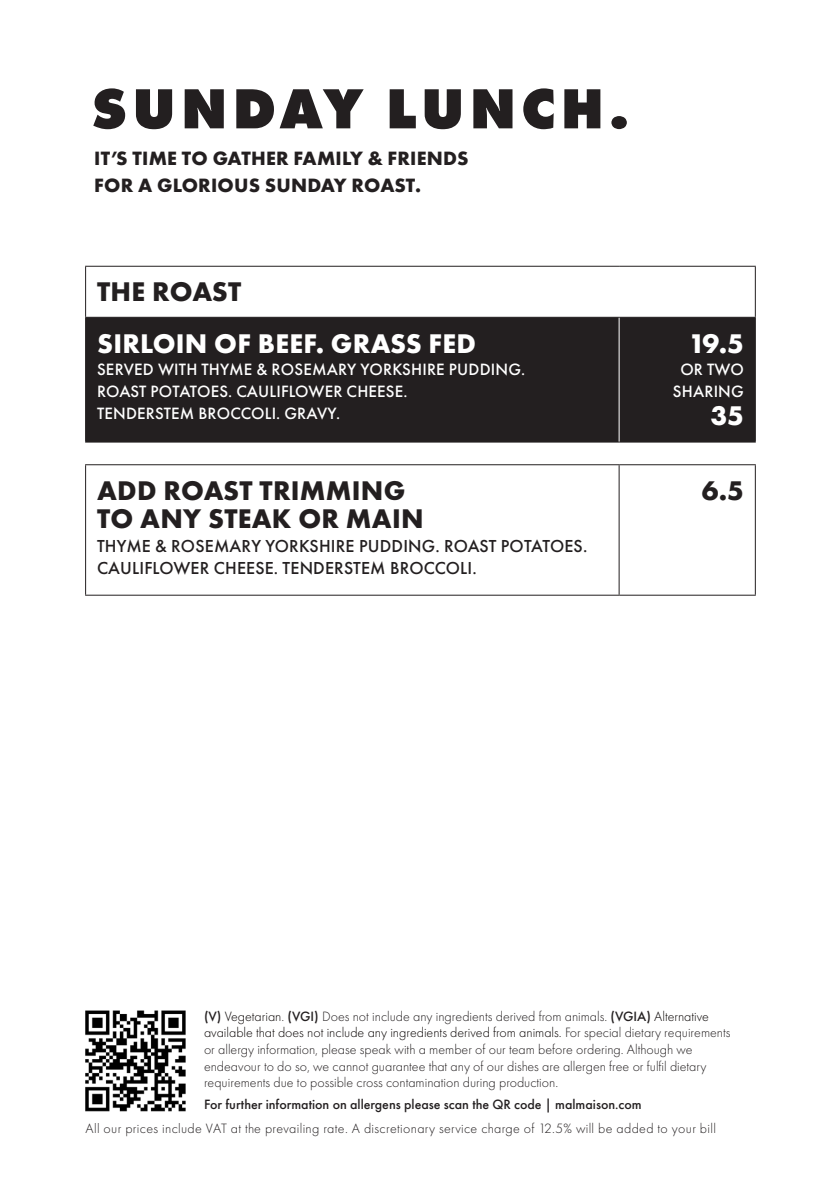
<style>
.page{position:relative;width:840px;height:1191px;background:#fff}
.page>*{position:absolute;margin:0;border:0;box-sizing:border-box;transform-origin:0 0}
.t1{font:800 58.6px "Futura PT";letter-spacing:.08em;color:#231f20}
.t2{font:700 28px/28px "Futura PT";letter-spacing:.01em;color:#231f20}
.t3{font:700 28px "Futura PT";letter-spacing:.01em;color:#fff}
.t4{font:700 20px/27px "Futura PT";letter-spacing:.01em;color:#231f20}
.t5{font:500 18px/22px "Futura PT";letter-spacing:.01em;color:#231f20}
.t6{font:500 17px/22px "Futura PT";letter-spacing:.01em;color:#fff}
.t7{font:300 14px/16.6px "Futura PT";color:#231f20}
.t8{font:300 14px "Futura PT";letter-spacing:.025em;color:#231f20}
.t9{font:500 14px "Futura PT";color:#231f20}
.s1{font-weight:500}
.s2{color:#080302}
</style>
<div class="page">
<div style="left:86px;top:318px;width:668px;height:123px;background:#231f20"></div>
<svg style="left:86px;top:465px;width:668px;height:129px"></svg>
<hr style="left:85px;top:266px;width:533px;height:1px;background:#231f20">
<hr style="left:618px;top:266px;width:137px;height:1px;background:#231f20">
<hr style="left:754px;top:267px;width:1px;height:50px;background:#231f20">
<hr style="left:85px;top:267px;width:1px;height:50px;background:#231f20">
<hr style="left:85px;top:441px;width:533px;height:1px;background:#231f20">
<hr style="left:85px;top:317px;width:533px;height:1px;background:#231f20">
<hr style="left:85px;top:318px;width:1px;height:123px;background:#231f20">
<hr style="left:618px;top:317px;width:137px;height:1px;background:#231f20">
<hr style="left:754px;top:318px;width:1px;height:123px;background:#231f20">
<hr style="left:618px;top:441px;width:137px;height:1px;background:#231f20">
<hr style="left:85px;top:464px;width:533px;height:1px;background:#231f20">
<hr style="left:85px;top:465px;width:1px;height:129px;background:#231f20">
<hr style="left:618px;top:464px;width:137px;height:1px;background:#231f20">
<hr style="left:754px;top:465px;width:1px;height:129px;background:#231f20">
<hr style="left:85px;top:594px;width:533px;height:1px;background:#231f20">
<hr style="left:618px;top:594px;width:137px;height:1px;background:#231f20">
<hr style="left:618px;top:318px;width:1px;height:123px;background:#fff">
<hr style="left:618px;top:465px;width:1px;height:129px;background:#231f20">
<img style="left:85px;top:1010px;width:101px;height:102px">
<h1 class="t1" style="left:91px;top:71px;width:539px">SUNDAY LUNCH.</h1>
<h3 class="t4" style="left:94px;top:145px;width:375px">IT’S TIME TO GATHER FAMILY &amp; FRIENDS<br>FOR A GLORIOUS SUNDAY ROAST.</h3>
<h2 class="t2" style="left:97px;top:277px;width:146px">THE ROAST</h2>
<h2 class="t3" style="left:97px;top:325px;width:380px">SIRLOIN OF BEEF. GRASS FED</h2>
<p class="t6" style="left:97px;top:358px;width:429px">SERVED WITH THYME &amp; ROSEMARY YORKSHIRE PUDDING.<br>ROAST POTATOES. CAULIFLOWER CHEESE.<br>TENDERSTEM BROCCOLI. GRAVY.</p>
<h2 class="t2" style="left:97px;top:476px;width:328px">ADD ROAST TRIMMING<br>TO ANY STEAK OR MAIN</h2>
<p class="t5" style="left:97px;top:535px;width:491px">THYME &amp; ROSEMARY YORKSHIRE PUDDING. ROAST POTATOES.<br>CAULIFLOWER CHEESE. TENDERSTEM BROCCOLI.</p>
<h2 class="t3" style="left:688px;top:325px;width:57px">19.5</h2>
<p class="t6" style="left:672px;top:358px;width:72px;text-align:center">OR TWO<br>SHARING</p>
<h2 class="t3" style="left:710px;top:397px;width:35px">35</h2>
<h2 class="t2" style="left:701px;top:476px;width:44px">6.5</h2>
<p class="t7" style="left:204px;top:1008px;width:527px"><span class="s1">(V)</span> <span class="s2">Vegetarian</span>. <span class="s1">(VGI)</span> Does not include any ingredients derived from animals. <span class="s1">(VGIA)</span> <span class="s2">Alternative available that does not include any ingredients derived from animals.</span> For special dietary requirements or allergy information, please speak with a member of our team before ordering. Although we endeavour to do so, we cannot guarantee that any of our dishes are allergen free or fulfil dietary requirements due to possible cross contamination during production.</p>
<p class="t9" style="left:204px;top:1096px;width:439px">For further information on allergens please scan the QR code | malmaison.com</p>
<p class="t8" style="left:86px;top:1120px;width:631px">All our prices include VAT at the prevailing rate. A discretionary service charge of 12.5% will be added to your bill</p>
</div>
